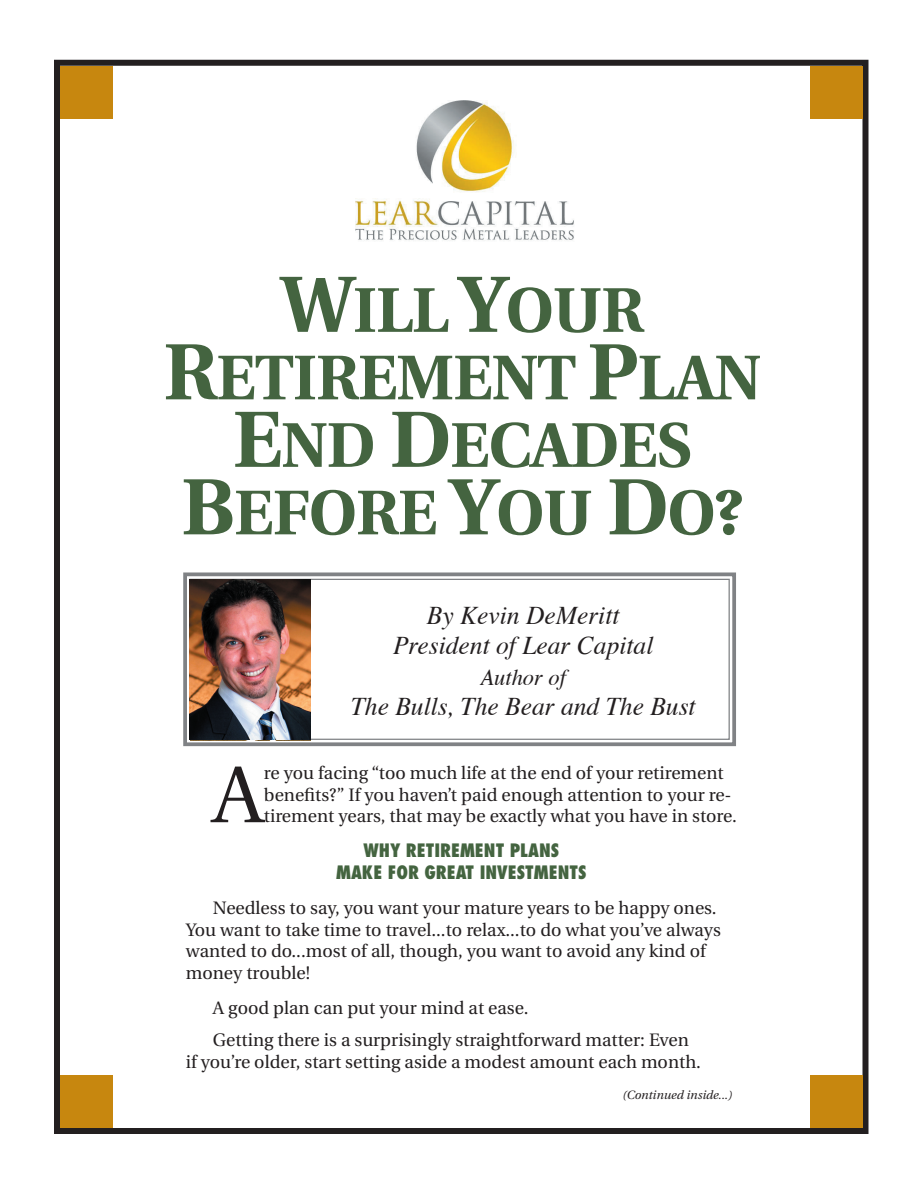
<style>
.page{position:relative;width:918px;height:1188px;background:#fff}
.page>*{position:absolute;margin:0;border:0;box-sizing:border-box;transform-origin:0 0}
.t1{font:80.4px "Utopia";color:#231f20}
.t2{font:700 63px/67.5px "Utopia";letter-spacing:-.02em;color:#446440;text-align:center}
.t3{font:italic 25.5px/30.6px "Times";color:#231f20;text-align:center}
.t4{font:italic 22.5px "Times";color:#231f20}
.t5{font:18px/21.6px "Utopia";color:#231f20}
.t6{font:800 condensed 18px/21.6px "Futura";color:#446440;text-align:center}
.t7{font:italic 12px "Utopia";color:#231f20}
.s1{font-size:79.5px}
</style>
<div class="page">
<div style="left:54px;top:60px;width:814px;height:1074px;border:6px solid #231f20"></div>
<div style="left:60px;top:66px;width:52px;height:52px;background:#c7870f"></div>
<div style="left:60px;top:1075px;width:52px;height:53px;background:#c7870f"></div>
<div style="left:810px;top:1075px;width:52px;height:53px;background:#c7870f"></div>
<svg style="left:183px;top:572px;width:553px;height:175px"></svg>
<div style="left:189px;top:579px;width:541px;height:161px;border:1px solid #808285"></div>
<div style="left:810px;top:66px;width:52px;height:52px;background:#c7870f"></div>
<img style="left:189px;top:579px;width:121px;height:161px">
<img style="left:355px;top:100px;width:219px;height:141px">
<h2 class="t2" style="left:163px;top:277px;width:599px"><span class="s1">W</span>ILL <span class="s1">Y</span>OUR<br><span class="s1">R</span>ETIREMENT <span class="s1">P</span>LAN<br><span class="s1">E</span>ND <span class="s1">D</span>ECADES<br><span class="s1">B</span>EFORE <span class="s1">Y</span>OU <span class="s1">D</span>O?</h2>
<h3 class="t3" style="left:393px;top:598px;width:262px">By Kevin DeMeritt<br>President of Lear Capital</h3>
<p class="t4" style="left:480px;top:657px;width:87px">Author of</p>
<h3 class="t3" style="left:351px;top:690px;width:346px">The Bulls, The Bear and The Bust</h3>
<h1 class="t1" style="left:213px;top:751px;width:53px">A</h1>
<p class="t5" style="left:264px;top:762px;width:475px">re you facing “too much life at the end of your retirement benefits?” If you haven’t paid enough attention to your re&shy;tirement years, that may be exactly what you have in store.</p>
<p class="t6" style="left:336px;top:840px;width:252px">WHY RETIREMENT PLANS<br>MAKE FOR GREAT INVESTMENTS</p>
<p class="t5" style="left:186px;top:897px;width:537px;text-indent:27px">Needless to say, you want your mature years to be happy ones.<br>You want to take time to travel...to relax...to do what you’ve always wanted to do...most of all, though, you want to avoid any kind of money trouble!</p>
<p class="t5" style="left:213px;top:992px;width:478px;line-height:32.4px">A good plan can put your mind at ease.<br>Getting there is a surprisingly straightforward matter: Even</p>
<p class="t5" style="left:186px;top:1051px;width:517px">if you’re older, start setting aside a modest amount each month.</p>
<p class="t7" style="left:622px;top:1088px;width:111px">(Continued inside...)</p>
</div>
